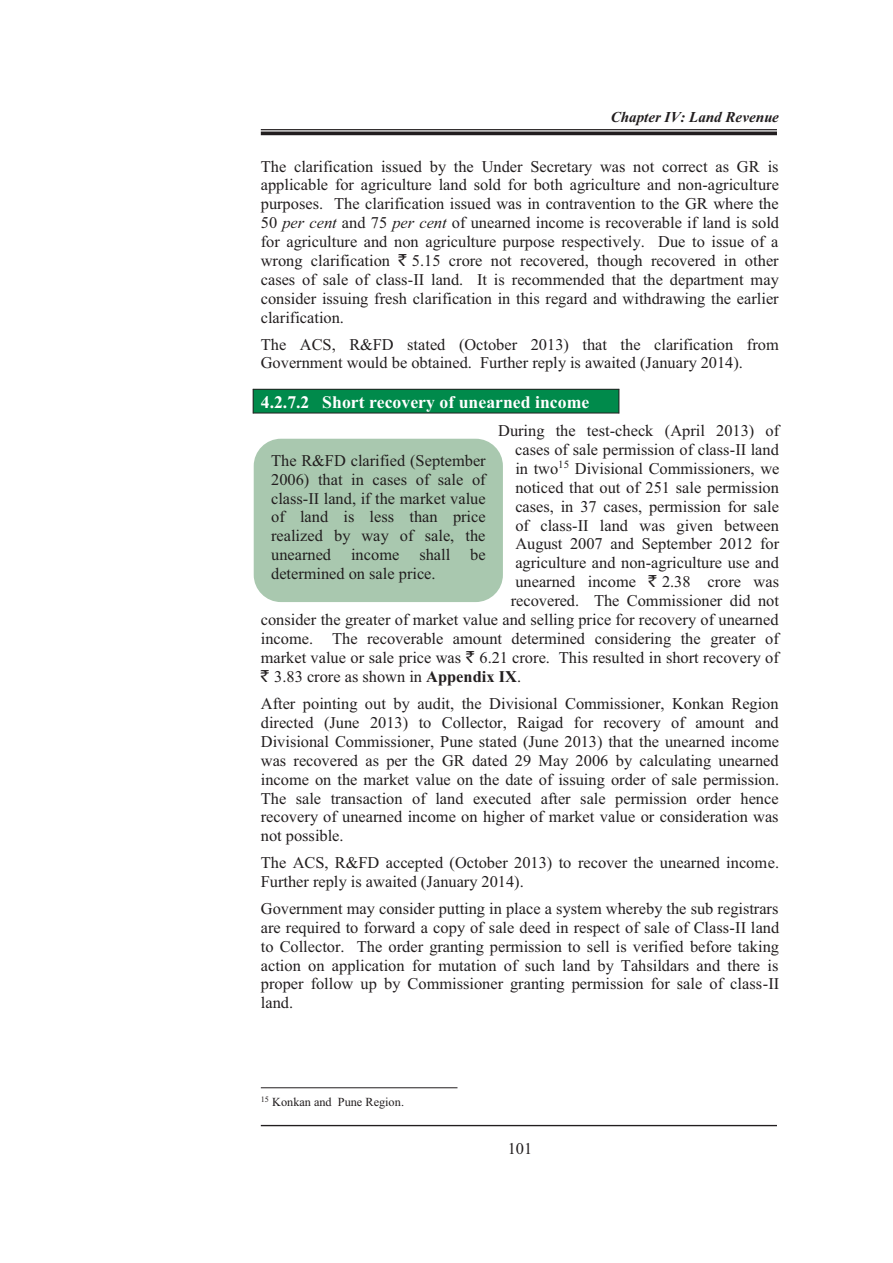
<style>
.page{position:relative;width:893px;height:1263px;background:#fff}
.page>*{position:absolute;margin:0;border:0;box-sizing:border-box;transform-origin:0 0}
.t1{font:700 17.7px "Times New Roman";color:#fff}
.t2{font:16.35px/18.9px "Times New Roman";color:#221e1f;text-align:justify}
.t3{font:italic 700 15px "Times New Roman";color:#221e1f}
.t4{font:12.3px "Times New Roman";color:#221e1f}
.s1{font-style:italic}
.s2{font-family:"Rupee Foradian"}
.s3{font-weight:700}
</style>
<div class="page">
<hr style="left:261px;top:129px;width:516px;height:1px;background:#221e1f">
<hr style="left:261px;top:132px;width:516px;height:3px;background:#221e1f">
<hr style="left:261px;top:1125px;width:516px;height:1px;background:#221e1f">
<div style="left:254px;top:439px;width:249px;height:163px;background:#a9c8af;border-radius:27px"></div>
<div style="left:253px;top:390px;width:366px;height:23px;background:#008a4b"></div>
<hr style="left:253px;top:389px;width:366px;height:1px;background:#221e1f">
<hr style="left:253px;top:413px;width:366px;height:1px;background:#221e1f">
<svg style="left:253px;top:390px;width:1px;height:24px"></svg>
<svg style="left:619px;top:389px;width:1px;height:25px"></svg>
<hr style="left:261px;top:1087px;width:196px;height:1px;background:#221e1f">
<p class="t3" style="left:611px;top:108px;width:170px">Chapter IV: Land Revenue</p>
<p class="t2" style="left:261px;top:158px;width:520px">The clarification issued by the Under Secretary was not correct as GR is applicable for agriculture land sold for both agriculture and non-agriculture purposes. The clarification issued was in contravention to the GR where the 50 <span class="s1">per cent</span> and 75 <span class="s1">per cent</span> of unearned income is recoverable if land is sold for agriculture and non agriculture purpose respectively. Due to issue of a wrong clarification <span class="s2">`</span> 5.15 crore not recovered, though recovered in other cases of sale of class-II land. It is recommended that the department may consider issuing fresh clarification in this regard and withdrawing the earlier clarification.</p>
<p class="t2" style="left:261px;top:336px;width:519px">The ACS, R&amp;FD stated (October 2013) that the clarification from<br>Government would be obtained. Further reply is awaited (January 2014).</p>
<p class="t1" style="left:261px;top:396px;width:330px">4.2.7.2 Short recovery of unearned income</p>
<p class="t2" style="left:498px;top:423px;width:283px">During the test-check (April 2013) of</p>
<p class="t2" style="left:515px;top:442px;width:265px">cases of sale permission of class-II land</p>
<p class="t2" style="left:515px;top:461px;width:266px">in two<sup>15</sup> Divisional Commissioners, we</p>
<p class="t2" style="left:515px;top:479px;width:265px">noticed that out of 251 sale permission</p>
<p class="t2" style="left:515px;top:498px;width:265px">cases, in 37 cases, permission for sale</p>
<p class="t2" style="left:515px;top:517px;width:265px">of class-II land was given between</p>
<p class="t2" style="left:515px;top:536px;width:265px">August 2007 and September 2012 for</p>
<p class="t2" style="left:515px;top:555px;width:265px">agriculture and non-agriculture use and</p>
<p class="t2" style="left:515px;top:574px;width:265px">unearned income <span class="s2">`</span> 2.38 crore was</p>
<p class="t2" style="left:511px;top:593px;width:270px">recovered. The Commissioner did not</p>
<p class="t2" style="left:261px;top:612px;width:519px">consider the greater of market value and selling price for recovery of unearned</p>
<p class="t2" style="left:261px;top:631px;width:519px">income. The recoverable amount determined considering the greater of</p>
<p class="t2" style="left:261px;top:650px;width:519px">market value or sale price was <span class="s2">`</span> 6.21 crore. This resulted in short recovery of</p>
<p class="t2" style="left:261px;top:669px;width:262px"><span class="s2">`</span> 3.83 crore as shown in <span class="s3">Appendix IX</span>.</p>
<p class="t2" style="left:261px;top:696px;width:520px">After pointing out by audit, the Divisional Commissioner, Konkan Region directed (June 2013) to Collector, Raigad for recovery of amount and Divisional Commissioner, Pune stated (June 2013) that the unearned income was recovered as per the GR dated 29 May 2006 by calculating unearned income on the market value on the date of issuing order of sale permission.<br>The sale transaction of land executed after sale permission order hence recovery of unearned income on higher of market value or consideration was not possible.</p>
<p class="t2" style="left:261px;top:855px;width:520px">The ACS, R&amp;FD accepted (October 2013) to recover the unearned income.<br>Further reply is awaited (January 2014).</p>
<p class="t2" style="left:261px;top:901px;width:520px">Government may consider putting in place a system whereby the sub registrars are required to forward a copy of sale deed in respect of sale of Class-II land to Collector. The order granting permission to sell is verified before taking action on application for mutation of such land by Tahsildars and there is proper follow up by Commissioner granting permission for sale of class-II land.</p>
<p class="t2" style="left:271px;top:453px;width:216px">The R&amp;FD clarified (September 2006) that in cases of sale of class-II land, if the market value of land is less than price realized by way of sale, the unearned income shall be determined on sale price.</p>
<p class="t4" style="left:261px;top:1098px;width:145px"><sup>15</sup> Konkan and Pune Region.</p>
<p class="t2" style="left:508px;top:1141px;width:26px">101</p>
</div>
